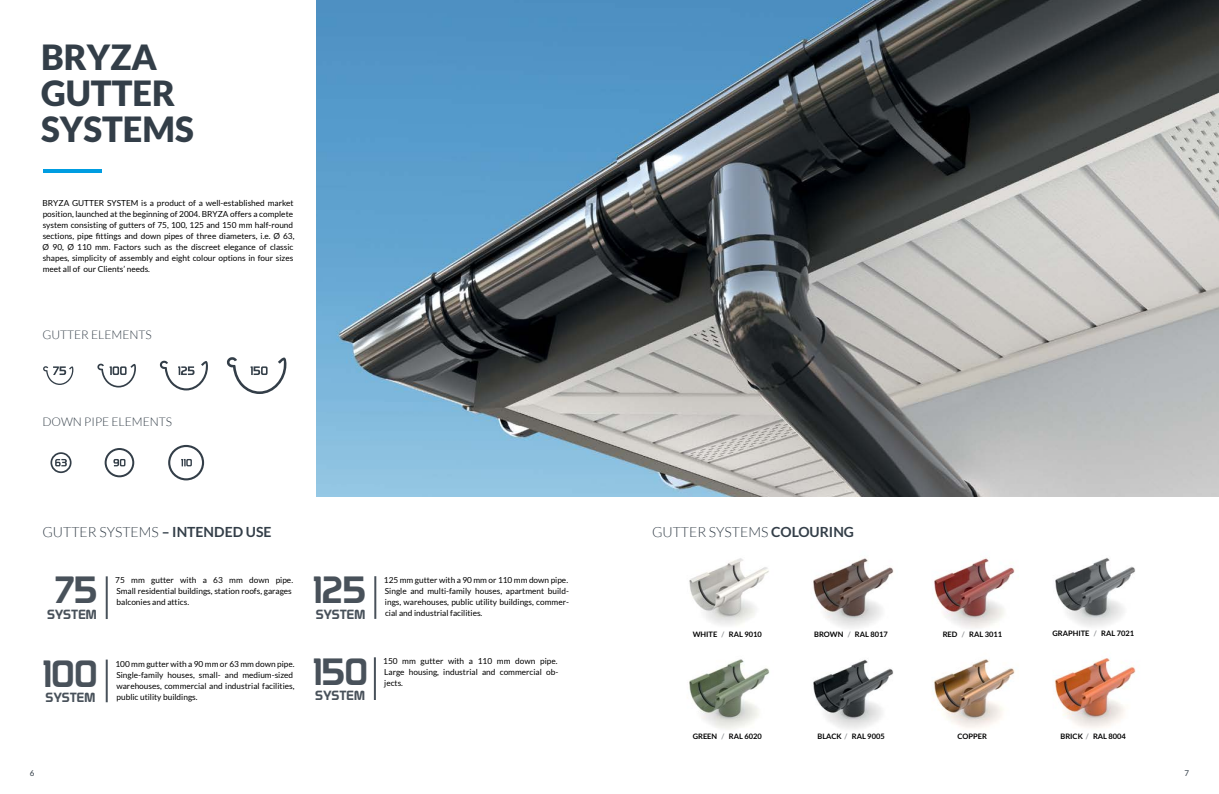
<style>
.page{position:relative;width:1219px;height:794px;background:#fff}
.page>*{position:absolute;margin:0;border:0;box-sizing:border-box;transform-origin:0 0}
.t1{font:37px "Prototype";color:#48515a}
.t2{font:900 34.7px/35.7px "Lato";color:#333e48}
.t3{font:300 14px "Lato";color:#333e48}
.t4{font:13px "Prototype";color:#48515a}
.t5{font:300 12px "Lato";color:#333e48}
.t6{font:8.3px/11px "Lato";color:#000}
.t7{font:8px "Lato";color:#333e48}
.t8{font:700 7.5px "Lato";color:#000}
.s1{font-weight:700}
.s2{color:#939598}
</style>
<div class="page">
<img style="left:316px;top:0;width:903px;height:496px">
<hr style="left:43px;top:169px;width:58px;height:3px;background:#009de1">
<img style="left:813px;top:659px;width:81px;height:70px">
<img style="left:813px;top:558px;width:81px;height:70px">
<img style="left:1055px;top:658px;width:81px;height:70px">
<img style="left:689px;top:659px;width:81px;height:71px">
<img style="left:1055px;top:558px;width:80px;height:69px">
<img style="left:689px;top:558px;width:80px;height:67px">
<img style="left:933px;top:659px;width:82px;height:69px">
<img style="left:934px;top:558px;width:81px;height:70px">
<hr style="left:106px;top:576px;width:2px;height:43px;background:#48515a">
<hr style="left:106px;top:659px;width:2px;height:43px;background:#48515a">
<hr style="left:374px;top:657px;width:2px;height:43px;background:#48515a">
<hr style="left:374px;top:576px;width:2px;height:43px;background:#48515a">
<svg style="left:43px;top:366px;width:30px;height:19px"></svg>
<svg style="left:97px;top:363px;width:39px;height:24px"></svg>
<svg style="left:160px;top:360px;width:48px;height:30px"></svg>
<svg style="left:227px;top:357px;width:59px;height:37px"></svg>
<div style="left:105px;top:448px;width:29px;height:29px;border:2px solid #333e48;border-radius:50%"></div>
<div style="left:168px;top:445px;width:36px;height:35px;border:2px solid #333e48;border-radius:50%"></div>
<div style="left:50px;top:452px;width:22px;height:21px;border:2px solid #333e48;border-radius:50%"></div>
<svg style="left:55px;top:459px;width:12px;height:7px"></svg>
<svg style="left:113px;top:459px;width:12px;height:7px"></svg>
<svg style="left:181px;top:459px;width:11px;height:7px"></svg>
<h2 class="t2" style="left:41px;top:39px;width:154px">BRYZA<br>GUTTER<br>SYSTEMS</h2>
<p class="t6" style="left:43px;top:198px;width:253px">BRYZA GUTTER SYSTEM is a product of a well-established market position, launched at the beginning of 2004. BRYZA offers a complete system consisting of gutters of 75, 100, 125 and 150 mm half-round sections, pipe fittings and down pipes of three diameters, i.e. Ø 63, Ø 90, Ø 110 mm. Factors such as the discreet elegance of classic shapes, simplicity of assembly and eight colour options in four sizes meet all of our Clients’ needs.</p>
<h3 class="t5" style="left:42px;top:328px;width:111px">GUTTER ELEMENTS</h3>
<h3 class="t5" style="left:42px;top:415px;width:131px">DOWN PIPE ELEMENTS</h3>
<h3 class="t3" style="left:43px;top:524px;width:231px">GUTTER SYSTEMS <span class="s1">– INTENDED USE</span></h3>
<h3 class="t3" style="left:652px;top:524px;width:130px">GUTTER SYSTEMS <span class="s1">COLOURING</span></h3>
<h1 class="t1" style="left:54px;top:567px;width:44px">75</h1>
<h3 class="t4" style="left:47px;top:606px;width:51px">SYSTEM</h3>
<p class="t6" style="left:115px;top:574px;width:179px">75 mm gutter with a 63 mm down pipe.<br>Small residential buildings, station roofs, garages balconies and attics.</p>
<h1 class="t1" style="left:313px;top:567px;width:54px">125</h1>
<h3 class="t4" style="left:316px;top:606px;width:51px">SYSTEM</h3>
<h1 class="t1" style="left:313px;top:650px;width:56px">150</h1>
<h1 class="t1" style="left:43px;top:651px;width:56px">100</h1>
<p class="t6" style="left:115px;top:658px;width:181px">100 mm gutter with a 90 mm or 63 mm down pipe.<br>Single-family houses, small- and medium-sized warehouses, commercial and industrial facilities, public utility buildings.</p>
<h3 class="t4" style="left:46px;top:689px;width:51px">SYSTEM</h3>
<h3 class="t4" style="left:315px;top:687px;width:51px">SYSTEM</h3>
<p class="t6" style="left:384px;top:574px;width:187px;text-align:justify">125 mm gutter with a 90 mm or 110 mm down pipe.<br>Single and multi-family houses, apartment build&shy;ings, warehouses, public utility buildings, commer&shy;cial and industrial facilities.</p>
<p class="t6" style="left:383px;top:655px;width:177px;text-align:justify">150 mm gutter with a 110 mm down pipe.<br>Large housing, industrial and commercial ob&shy;jects.</p>
<p class="t8" style="left:693px;top:630px;width:71px">WHITE <span class="s2">/</span> RAL 9010</p>
<p class="t8" style="left:814px;top:630px;width:75px">BROWN <span class="s2">/</span> RAL 8017</p>
<p class="t8" style="left:943px;top:630px;width:61px">RED <span class="s2">/</span> RAL 3011</p>
<p class="t8" style="left:1052px;top:629px;width:83px">GRAPHITE <span class="s2">/</span> RAL 7021</p>
<p class="t8" style="left:693px;top:732px;width:71px">GREEN <span class="s2">/</span> RAL 6020</p>
<p class="t8" style="left:1060px;top:731px;width:67px">BRICK <span class="s2">/</span> RAL 8004</p>
<p class="t8" style="left:817px;top:731px;width:69px">BLACK <span class="s2">/</span> RAL 9005</p>
<p class="t8" style="left:958px;top:731px;width:31px">COPPER</p>
<p class="t7" style="left:30px;top:768px;width:6px">6</p>
<p class="t7" style="left:1184px;top:768px;width:6px">7</p>
</div>
